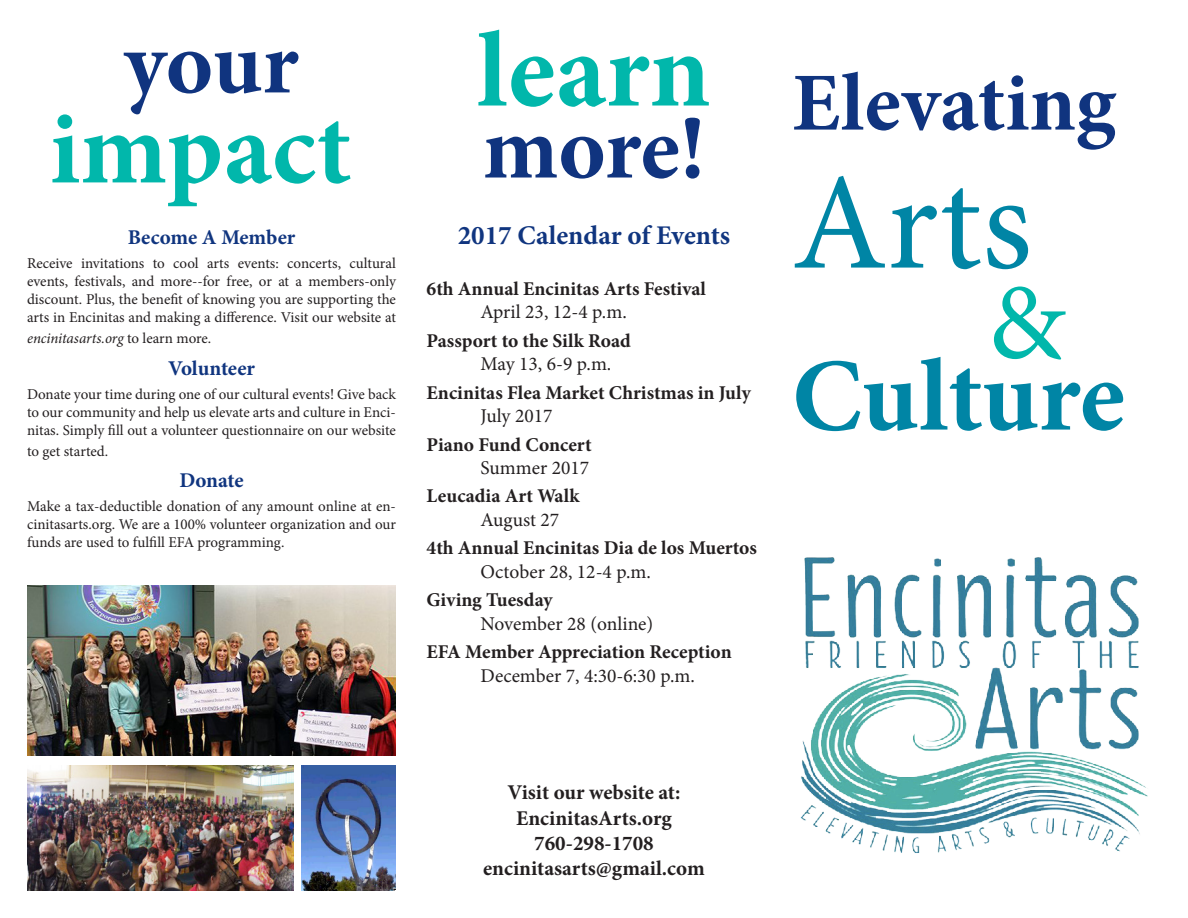
<style>
.page{position:relative;width:1188px;height:918px;background:#fff}
.page>*{position:absolute;margin:0;border:0;box-sizing:border-box;transform-origin:0 0}
.t1{font:138px "Minion Pro";color:#0085a5}
.t2{font:700 108px "Minion Pro";letter-spacing:.005em;color:#01b7ab}
.t3{font:108px "Minion Pro";color:#01b7ab}
.t4{font:700 103.5px "Minion Pro";letter-spacing:-.005em;color:#0085a5}
.t5{font:700 103.5px "Minion Pro";color:#01b7ab}
.t6{font:700 90px "Minion Pro";letter-spacing:-.005em;color:#10347f}
.t7{font:700 82.5px "Minion Pro";color:#10347f}
.t8{font:700 27px "Minion Pro";color:#10357f}
.t9{font:700 21px "Minion Pro";color:#231f20}
.t10{font:700 21px "Minion Pro";letter-spacing:-.005em;color:#10357f}
.t11{font:700 19.5px "Minion Pro";color:#231f20}
.t12{font:19.5px "Minion Pro";color:#231f20}
.t13{font:15px/18px "Minion Pro";letter-spacing:-.005em;color:#231f20;text-align:justify}
.t14{font:italic 15px "Minion Pro";letter-spacing:-.005em;color:#231f20}
.s1{font-style:normal}
</style>
<div class="page">
<img style="left:800px;top:557px;width:348px;height:296px">
<img style="left:27px;top:766px;width:267px;height:125px">
<img style="left:302px;top:766px;width:94px;height:125px">
<img style="left:27px;top:585px;width:369px;height:170px">
<p class="t6" style="left:124px;top:0;width:176px">your</p>
<p class="t5" style="left:49px;top:76px;width:304px">impact</p>
<p class="t10" style="left:128px;top:222px;width:169px">Become A Member</p>
<p class="t13" style="left:27px;top:254px;width:371px">Receive invitations to cool arts events: concerts, cultural events, festivals, and more--for free, or at a members-only discount. Plus, the benefit of knowing you are supporting the arts in Encinitas and making a difference. Visit our website at</p>
<p class="t14" style="left:27px;top:328px;width:186px">encinitasarts.org <span class="s1">to learn more.</span></p>
<p class="t10" style="left:168px;top:353px;width:88px">Volunteer</p>
<p class="t13" style="left:27px;top:385px;width:371px">Donate your time during one of our cultural events! Give back to our community and help us elevate arts and culture in Enci&shy;nitas. Simply fill out a volunteer questionnaire on our website</p>
<p class="t13" style="left:27px;top:442px;width:83px">to get started.</p>
<p class="t10" style="left:179px;top:466px;width:66px">Donate</p>
<p class="t13" style="left:27px;top:498px;width:371px">Make a tax-deductible donation of any amount online at en&shy;cinitasarts.org. We are a 100% volunteer organization and our funds are used to fulfill EFA programming.</p>
<p class="t2" style="left:477px;top:-5px;width:235px">learn</p>
<p class="t6" style="left:483px;top:85px;width:224px">more!</p>
<p class="t8" style="left:458px;top:216px;width:274px">2017 Calendar of Events</p>
<p class="t11" style="left:427px;top:275px;width:281px">6th Annual Encinitas Arts Festival</p>
<p class="t12" style="left:481px;top:299px;width:148px">April 23, 12-4 p.m.</p>
<p class="t11" style="left:427px;top:327px;width:206px">Passport to the Silk Road</p>
<p class="t12" style="left:481px;top:351px;width:132px">May 13, 6-9 p.m.</p>
<p class="t11" style="left:427px;top:379px;width:326px">Encinitas Flea Market Christmas in July</p>
<p class="t12" style="left:481px;top:403px;width:73px">July 2017</p>
<p class="t11" style="left:427px;top:431px;width:167px">Piano Fund Concert</p>
<p class="t12" style="left:481px;top:455px;width:110px">Summer 2017</p>
<p class="t11" style="left:427px;top:482px;width:154px">Leucadia Art Walk</p>
<p class="t12" style="left:481px;top:507px;width:80px">August 27</p>
<p class="t11" style="left:427px;top:534px;width:332px">4th Annual Encinitas Dia de los Muertos</p>
<p class="t12" style="left:481px;top:558px;width:172px">October 28, 12-4 p.m.</p>
<p class="t11" style="left:427px;top:586px;width:127px">Giving Tuesday</p>
<p class="t12" style="left:481px;top:610px;width:174px">November 28 (online)</p>
<p class="t11" style="left:427px;top:638px;width:307px">EFA Member Appreciation Reception</p>
<p class="t12" style="left:481px;top:662px;width:216px">December 7, 4:30-6:30 p.m.</p>
<p class="t7" style="left:792px;top:45px;width:325px">Elevating</p>
<p class="t1" style="left:792px;top:131px;width:242px">Arts</p>
<p class="t3" style="left:988px;top:251px;width:78px">&amp;</p>
<p class="t4" style="left:792px;top:324px;width:334px">Culture</p>
<p class="t9" style="left:508px;top:778px;width:174px">Visit our website at:</p>
<p class="t9" style="left:516px;top:803px;width:157px">EncinitasArts.org</p>
<p class="t9" style="left:534px;top:828px;width:121px">760-298-1708</p>
<p class="t9" style="left:483px;top:854px;width:223px">encinitasarts@gmail.com</p>
</div>
